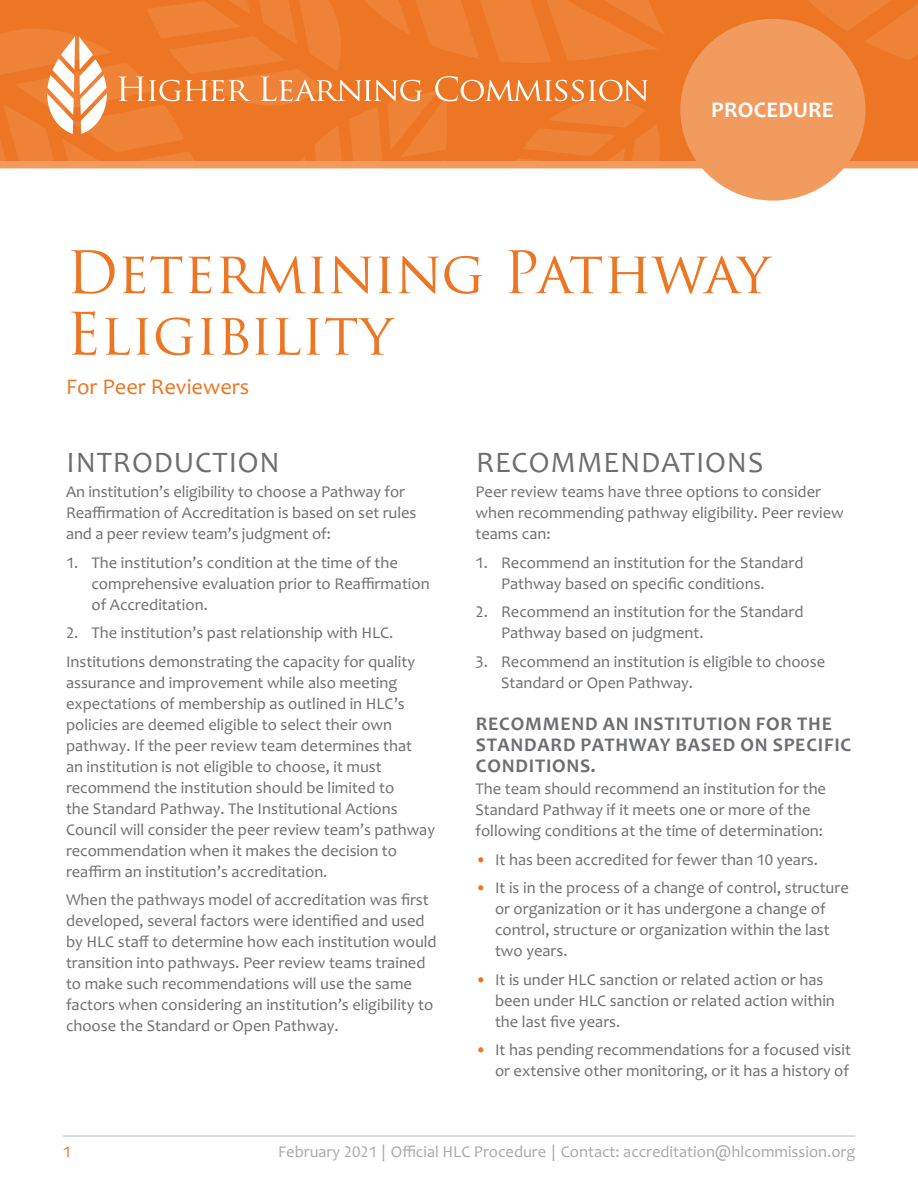
<style>
.page{position:relative;width:918px;height:1188px;background:#fff}
.page>*{position:absolute;margin:0;border:0;box-sizing:border-box;transform-origin:0 0}
.Header_1{font:57px/61.5px "Trajan Pro";letter-spacing:-.005em;color:#ec7624}
.Header_2{font:30px "Candara";letter-spacing:.03em;color:#6d6e71}
.Intro_Paragraph{font:22.5px "Candara";color:#ec7624}
.t1{font:700 22.5px "Candara";letter-spacing:.01em;color:#fff}
.Header_3{font:700 19.5px/21px "Candara";letter-spacing:.04em;color:#6d6e71}
.Bulleted_List{font:16.5px/21px "Candara";color:#6d6e71}
.Numbered_List_-_Firs{font:16.5px/21px "Candara";color:#6d6e71}
.Numbered_List{font:16.5px/21px "Candara";color:#6d6e71}
.t2{font:16.5px "Candara";color:#a7a9ac}
.t3{font:16.5px "Candara";color:#ec7624}
.s1{color:#ec7624}
</style>
<div class="page">
<div style="left:0;top:0;width:918px;height:164px;background:#ec7624"></div>
<svg style="left:809px;top:0;width:109px;height:60px"></svg>
<svg style="left:0;top:0;width:665px;height:161px"></svg>
<div style="left:0;top:161px;width:918px;height:7px;background:#f29b5e"></div>
<div style="left:680px;top:19px;width:186px;height:182px;background:#f29b5e;border-radius:50%"></div>
<hr style="left:63px;top:1136px;width:792px;height:1px;background:#bcbec0">
<p class="t1" style="left:711px;top:95px;width:124px">PROCEDURE</p>
<p class="Header_1" style="left:66px;top:241px;width:705px">Determining Pathway<br>Eligibility</p>
<p class="Intro_Paragraph" style="left:66px;top:372px;width:185px">For Peer Reviewers</p>
<p class="Header_2" style="left:67px;top:443px;width:215px">INTRODUCTION</p>
<p class="Bulleted_List" style="left:66px;top:481px;width:352px">An institution’s eligibility to choose a Pathway for<br>Reaffirmation of Accreditation is based on set rules and a peer review team’s judgment of:</p>
<p class="Numbered_List_-_Firs" style="left:92px;top:552px;width:340px;text-indent:-26px">1. The institution’s condition at the time of the comprehensive evaluation prior to Reaffirmation of Accreditation.</p>
<p class="Numbered_List" style="left:66px;top:622px;width:329px">2. The institution’s past relationship with HLC.</p>
<p class="Bulleted_List" style="left:66px;top:651px;width:371px">Institutions demonstrating the capacity for quality assurance and improvement while also meeting expectations of membership as outlined in HLC’s policies are deemed eligible to select their own pathway. If the peer review team determines that<br>an institution is not eligible to choose, it must recommend the institution should be limited to<br>the Standard Pathway. The Institutional Actions Council will consider the peer review team’s pathway recommendation when it makes the decision to reaffirm an institution’s accreditation.</p>
<p class="Bulleted_List" style="left:66px;top:889px;width:372px">When the pathways model of accreditation was first developed, several factors were identified and used by HLC staff to determine how each institution would transition into pathways. Peer review teams trained to make such recommendations will use the same factors when considering an institution’s eligibility to choose the Standard or Open Pathway.</p>
<p class="Header_2" style="left:476px;top:443px;width:289px">RECOMMENDATIONS</p>
<p class="Bulleted_List" style="left:476px;top:481px;width:370px">Peer review teams have three options to consider when recommending pathway eligibility. Peer review teams can:</p>
<p class="Numbered_List_-_Firs" style="left:501px;top:552px;width:304px;text-indent:-26px">1. Recommend an institution for the Standard<br>Pathway based on specific conditions.</p>
<p class="Numbered_List" style="left:501px;top:601px;width:304px;text-indent:-26px">2. Recommend an institution for the Standard<br>Pathway based on judgment.</p>
<p class="Numbered_List" style="left:501px;top:651px;width:326px;text-indent:-26px">3. Recommend an institution is eligible to choose<br>Standard or Open Pathway.</p>
<h3 class="Header_3" style="left:476px;top:713px;width:377px">RECOMMEND AN INSTITUTION FOR THE<br>STANDARD PATHWAY BASED ON SPECIFIC<br>CONDITIONS.</h3>
<p class="Bulleted_List" style="left:476px;top:778px;width:352px">The team should recommend an institution for the<br>Standard Pathway if it meets one or more of the following conditions at the time of determination:</p>
<p class="Bulleted_List" style="left:476px;top:849px;width:344px"><span class="s1">•</span> It has been accredited for fewer than 10 years.</p>
<p class="Bulleted_List" style="left:495px;top:877px;width:355px;text-indent:-20px"><span class="s1">•</span> It is in the process of a change of control, structure or organization or it has undergone a change of control, structure or organization within the last two years.</p>
<p class="Bulleted_List" style="left:495px;top:969px;width:341px;text-indent:-20px"><span class="s1">•</span> It is under HLC sanction or related action or has been under HLC sanction or related action within the last five years.</p>
<p class="Bulleted_List" style="left:476px;top:1039px;width:377px;text-align:right"><span class="s1">•</span> It has pending recommendations for a focused visit or extensive other monitoring, or it has a history of</p>
<p class="t3" style="left:63px;top:1141px;width:10px">1</p>
<p class="t2" style="left:278px;top:1141px;width:579px">February 2021 | Official HLC Procedure | Contact: accreditation@hlcommission.org</p>
</div>
